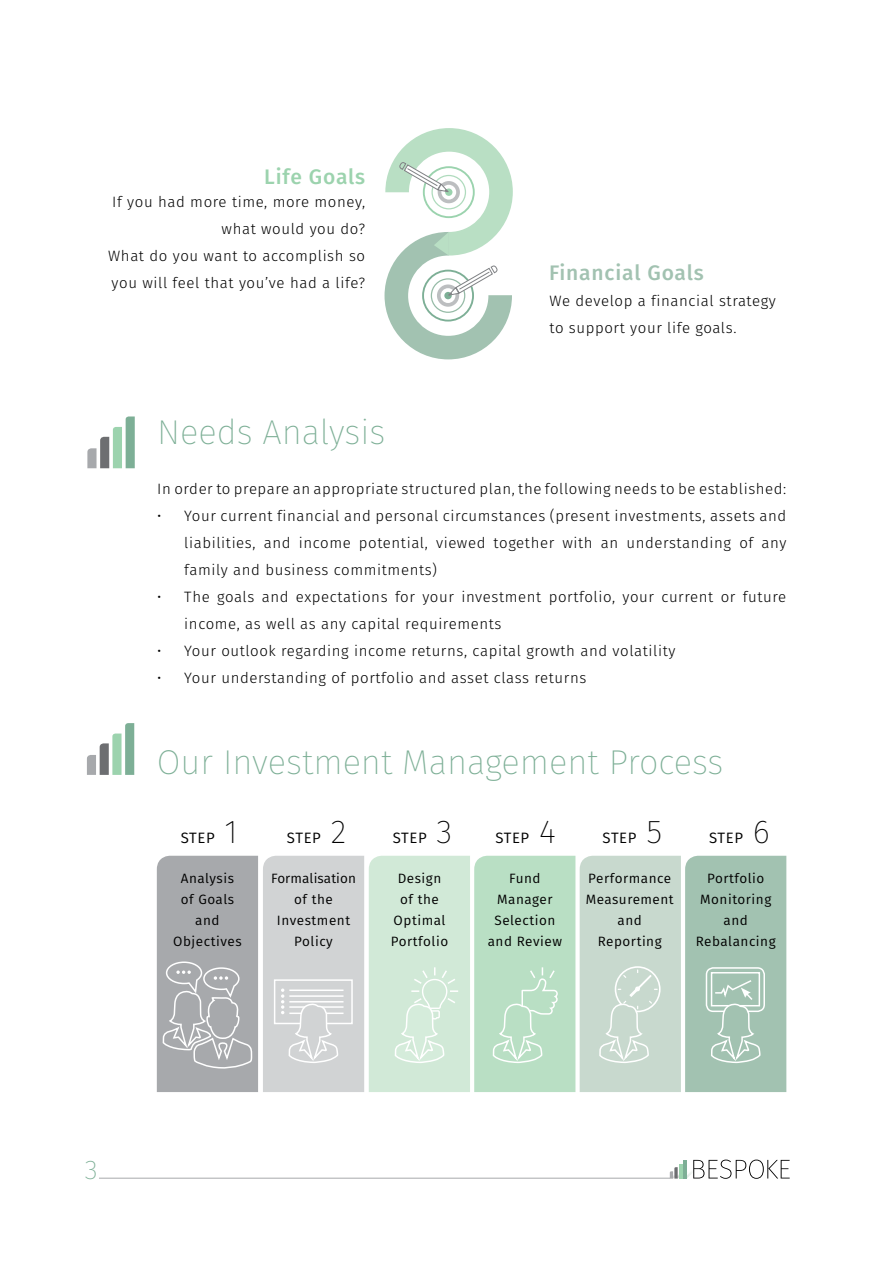
<style>
.page{position:relative;width:893px;height:1263px;background:#fff}
.page>*{position:absolute;margin:0;border:0;box-sizing:border-box;transform-origin:0 0}
.t1{font:200 34.5px "Fira Sans";color:#7daf96}
.t2{font:200 27px "Fira Sans";color:#7daf96}
.t3{font:500 21px "Fira Sans";letter-spacing:.04em;color:#a2c2b1}
.t4{font:500 21px "Fira Sans";letter-spacing:.04em;color:#9cd3ae}
.t5{font:300 15px/27px "Fira Sans";letter-spacing:.04em;color:#000}
.t6{font:15px "Fira Sans";letter-spacing:.04em;color:#000}
.t7{font:13.5px/21px "Fira Sans";letter-spacing:.04em;color:#000;text-align:center}
.s1{font-weight:200;font-size:33px}
</style>
<div class="page">
<svg style="left:670px;top:1159px;width:120px;height:20px"></svg>
<svg style="left:87px;top:416px;width:48px;height:52px"></svg>
<hr style="left:99px;top:1178px;width:571px;height:1px;background:#a7a9ac">
<svg style="left:385px;top:128px;width:128px;height:231px"></svg>
<svg style="left:87px;top:723px;width:47px;height:52px"></svg>
<svg style="left:157px;top:856px;width:629px;height:236px;background:#c1d3c8"></svg>
<h3 class="t4" style="left:264px;top:159px;width:102px">Life Goals</h3>
<p class="t5" style="left:108px;top:189px;width:258px;text-align:right">If you had more time, more money, what would you do?<br>What do you want to accomplish so you will feel that you’ve had a life?</p>
<h3 class="t3" style="left:549px;top:256px;width:156px">Financial Goals</h3>
<p class="t5" style="left:549px;top:287px;width:228px">We develop a financial strategy to support your life goals.</p>
<h1 class="t1" style="left:157px;top:408px;width:230px">Needs Analysis</h1>
<p class="t5" style="left:157px;top:475px;width:630px">In order to prepare an appropriate structured plan, the following needs to be established:</p>
<p class="t5" style="left:184px;top:502px;width:604px;text-align:justify;text-indent:-27px">• Your current financial and personal circumstances (present investments, assets and liabilities, and income potential, viewed together with an understanding of any family and business commitments)</p>
<p class="t5" style="left:184px;top:583px;width:603px;text-indent:-27px">• The goals and expectations for your investment portfolio, your current or future income, as well as any capital requirements</p>
<p class="t5" style="left:157px;top:637px;width:519px">• Your outlook regarding income returns, capital growth and volatility</p>
<p class="t5" style="left:157px;top:664px;width:431px">• Your understanding of portfolio and asset class returns</p>
<h1 class="t1" style="left:157px;top:738px;width:568px">Our Investment Management Process</h1>
<p class="t6" style="left:181px;top:826px;width:58px">STEP <span class="s1">1</span></p>
<p class="t6" style="left:287px;top:826px;width:61px">STEP <span class="s1">2</span></p>
<p class="t6" style="left:393px;top:826px;width:61px">STEP <span class="s1">3</span></p>
<p class="t6" style="left:495px;top:826px;width:62px">STEP <span class="s1">4</span></p>
<p class="t6" style="left:603px;top:826px;width:61px">STEP <span class="s1">5</span></p>
<p class="t6" style="left:709px;top:826px;width:62px">STEP <span class="s1">6</span></p>
<p class="t7" style="left:271px;top:867px;width:86px">Formalisation of the<br>Investment<br>Policy</p>
<p class="t7" style="left:391px;top:867px;width:59px">Design of the<br>Optimal<br>Portfolio</p>
<p class="t7" style="left:488px;top:867px;width:76px">Fund<br>Manager<br>Selection and Review</p>
<p class="t7" style="left:586px;top:867px;width:90px">Performance<br>Measurement and<br>Reporting</p>
<p class="t7" style="left:696px;top:867px;width:81px">Portfolio<br>Monitoring and<br>Rebalancing</p>
<p class="t7" style="left:173px;top:867px;width:70px">Analysis of Goals and<br>Objectives</p>
<h2 class="t2" style="left:85px;top:1150px;width:14px">3</h2>
</div>
